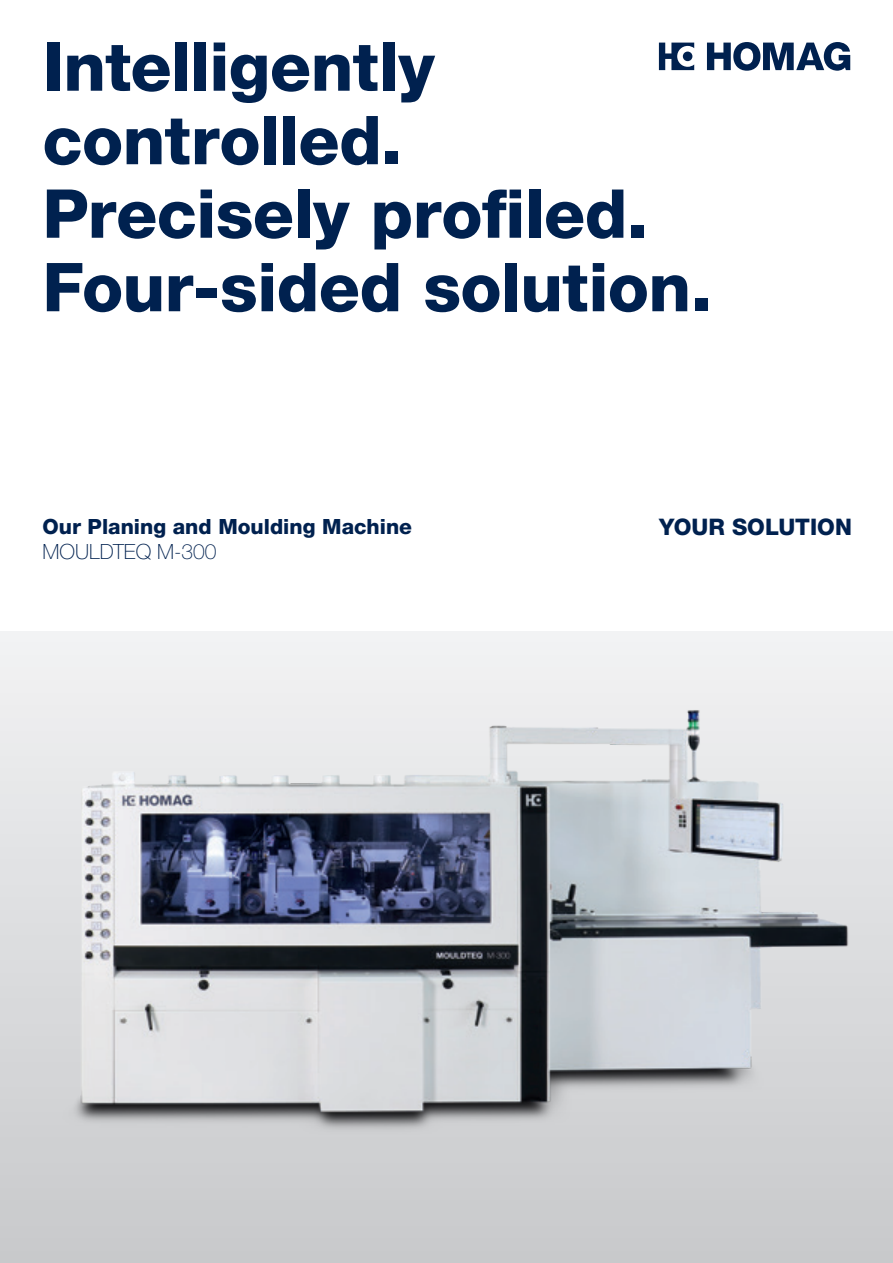
<style>
.page{position:relative;width:893px;height:1263px;background:#fff}
.page>*{position:absolute;margin:0;border:0;box-sizing:border-box;transform-origin:0 0}
._01_Titel_Headline_5{font:800 67.5px/73.5px "Helvetica Neue LTW1 G";letter-spacing:-.01em;color:#00214f}
.t1{font:800 22.8px "Helvetica Neue LTW1 G";color:#00214f}
._00_Subline{font:800 21px "Helvetica Neue LTW1 G";color:#00214f}
._00_Subline-2{font:100 21px "Helvetica Neue LTW1 G";color:#00214f}
</style>
<div class="page">
<svg style="left:707px;top:42px;width:143px;height:29px"></svg>
<svg style="left:659px;top:43px;width:35px;height:27px"></svg>
<img style="left:0;top:631px;width:893px;height:632px">
<p class="_01_Titel_Headline_5" style="left:43px;top:30px;width:671px">Intelligently controlled.<br>Precisely profiled.<br>Four-sided solution.</p>
<p class="_00_Subline" style="left:43px;top:514px;width:371px">Our Planing and Moulding Machine</p>
<p class="t1" style="left:659px;top:513px;width:194px">YOUR SOLUTION</p>
<p class="_00_Subline-2" style="left:43px;top:539px;width:176px">MOULDTEQ M-300</p>
</div>
